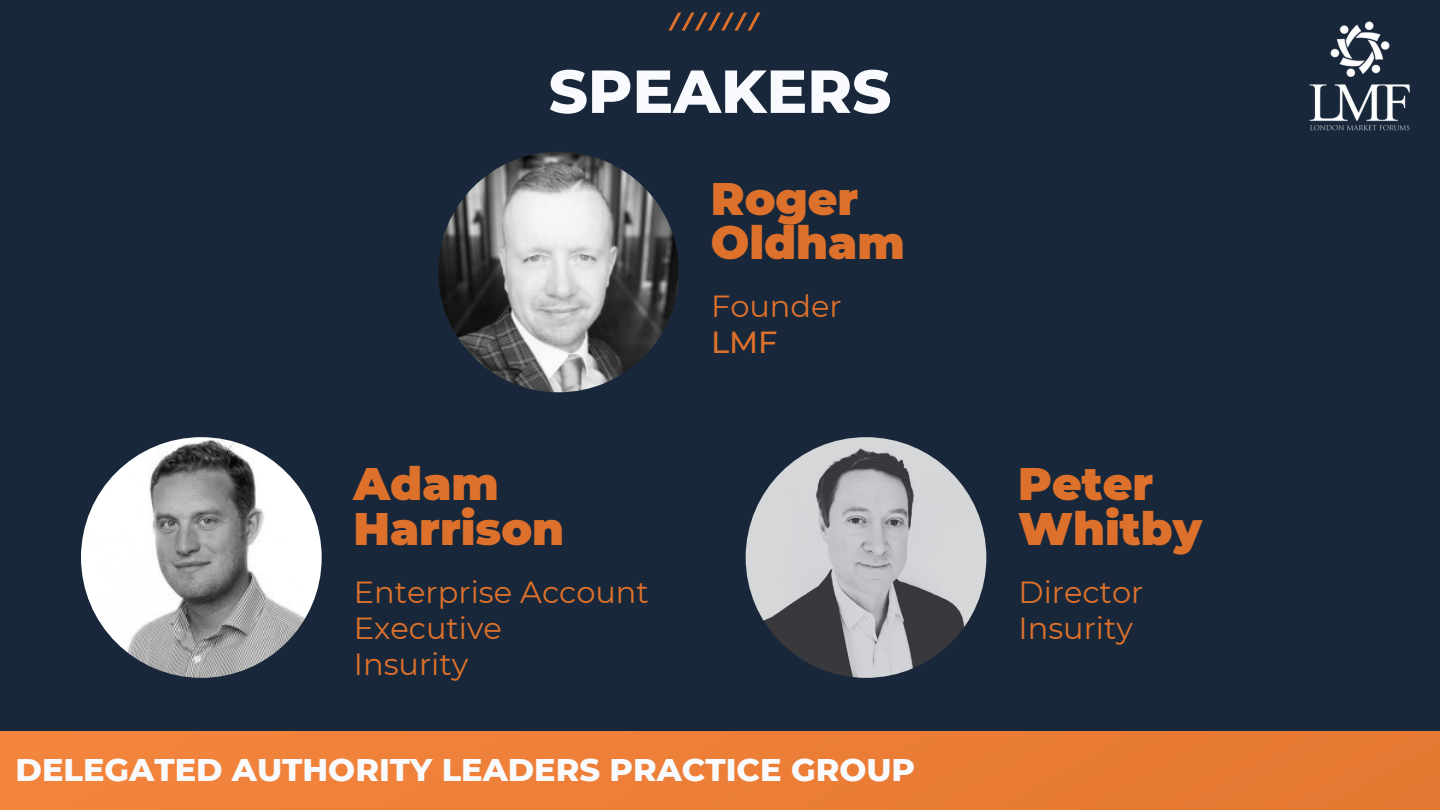
<style>
.page{position:relative;width:1440px;height:810px;background:#18273a}
.page>*{position:absolute;margin:0;border:0;box-sizing:border-box;transform-origin:0 0}
.t1{font:800 60.6px "Montserrat";color:#f9fafd}
.t2{font:900 45.5px/44.3px "Montserrat";color:#dd712b}
.t3{font:800 32px "Montserrat";color:#f9fafd}
.t4{font:30.5px/36.2px "Montserrat";color:#dd712b}
.t5{font:500 30.5px "Montserrat";color:#dd712b}
</style>
<div class="page">
<div style="left:0;top:732px;width:1440px;height:78px;background:#ec7e37"></div>
<svg style="left:668px;top:13px;width:92px;height:18px"></svg>
<img style="left:1309px;top:21px;width:101px;height:110px">
<img style="left:438px;top:152px;width:241px;height:240px;border-radius:50%">
<img style="left:746px;top:437px;width:240px;height:241px;border-radius:50%">
<img style="left:81px;top:437px;width:241px;height:241px;border-radius:50%">
<h1 class="t1" style="left:549px;top:54px;width:344px">SPEAKERS</h1>
<h2 class="t2" style="left:354px;top:462px;width:212px">Adam<br>Harrison</h2>
<p class="t4" style="left:354px;top:574px;width:297px">Enterprise Account<br>Executive<br>Insurity</p>
<h2 class="t2" style="left:711px;top:176px;width:195px">Roger<br>Oldham</h2>
<p class="t4" style="left:711px;top:288px;width:132px">Founder</p>
<p class="t5" style="left:711px;top:324px;width:68px">LMF</p>
<p class="t3" style="left:16px;top:750px;width:901px">DELEGATED AUTHORITY LEADERS PRACTICE GROUP</p>
<h2 class="t2" style="left:1018px;top:462px;width:185px">Peter<br>Whitby</h2>
<p class="t4" style="left:1019px;top:574px;width:126px">Director<br>Insurity</p>
</div>
